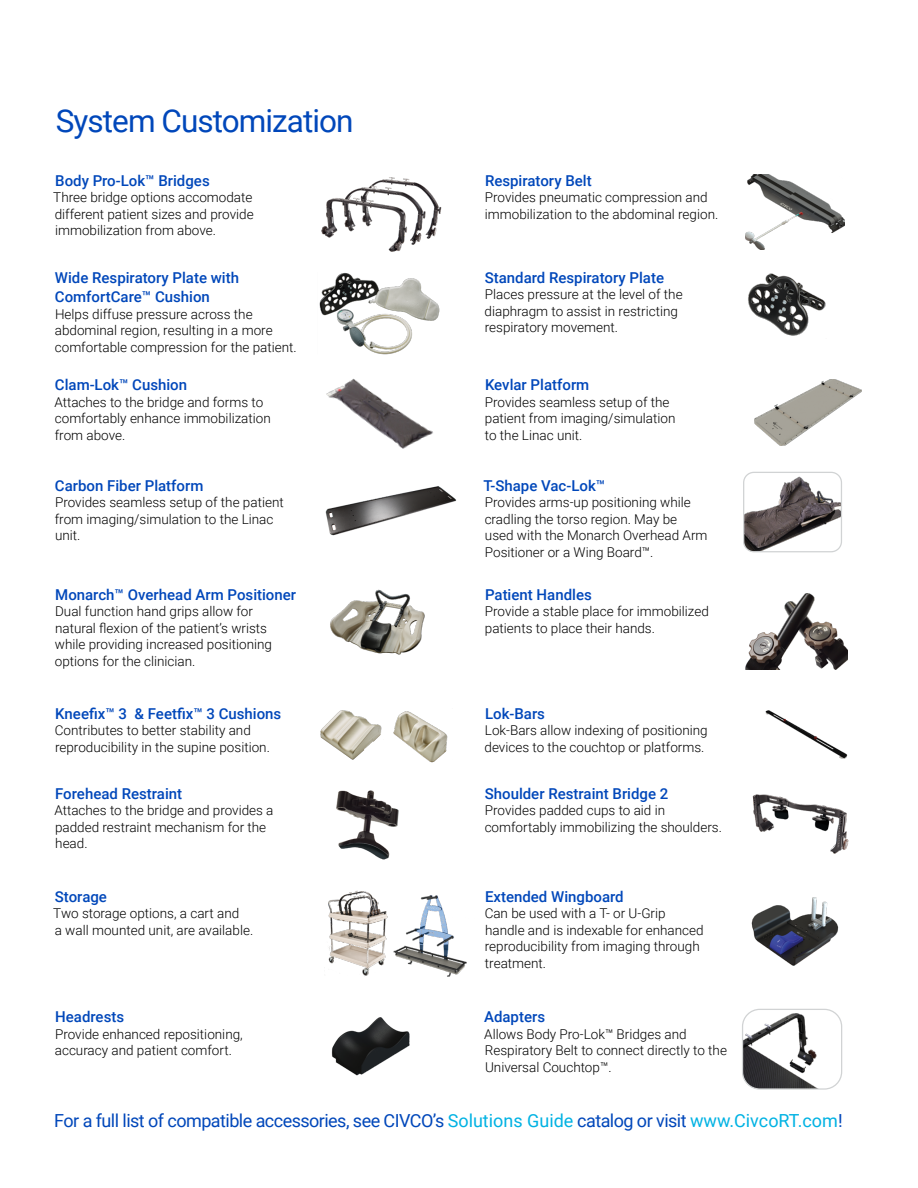
<style>
.page{position:relative;width:918px;height:1188px;background:#fff}
.page>*{position:absolute;margin:0;border:0;box-sizing:border-box;transform-origin:0 0}
.t1{font:31.5px "Roboto";letter-spacing:-.03em;color:#0047ba}
.t2{font:18px "Roboto";letter-spacing:-.03em;color:#0047ba}
.t3{font:500 15px/19.5px "Roboto";color:#0047ba}
.t4{font:300 13.5px/16.5px "Roboto";color:#000}
.s1{color:#00b2e3}
</style>
<div class="page">
<img style="left:321px;top:177px;width:121px;height:75px">
<img style="left:746px;top:175px;width:99px;height:74px">
<img style="left:319px;top:273px;width:121px;height:82px">
<img style="left:748px;top:273px;width:78px;height:63px">
<img style="left:755px;top:379px;width:107px;height:66px">
<img style="left:325px;top:486px;width:132px;height:50px">
<img style="left:330px;top:589px;width:95px;height:66px">
<img style="left:745px;top:593px;width:102px;height:76px">
<img style="left:393px;top:711px;width:55px;height:52px">
<img style="left:320px;top:710px;width:62px;height:50px">
<img style="left:765px;top:710px;width:83px;height:49px">
<img style="left:336px;top:790px;width:63px;height:70px">
<img style="left:752px;top:794px;width:97px;height:60px">
<img style="left:328px;top:890px;width:60px;height:86px">
<img style="left:393px;top:895px;width:74px;height:82px">
<img style="left:751px;top:897px;width:88px;height:69px">
<img style="left:331px;top:1017px;width:79px;height:59px">
<img style="left:744px;top:1009px;width:98px;height:79px">
<div style="left:742px;top:1009px;width:100px;height:81px;border:1px solid #d1d3d4;border-radius:17px"></div>
<img style="left:745px;top:472px;width:96px;height:80px">
<div style="left:743px;top:472px;width:99px;height:80px;border:1px solid #d1d3d4;border-radius:10px"></div>
<img style="left:326px;top:378px;width:107px;height:71px">
<h1 class="t1" style="left:56px;top:99px;width:299px">System Customization</h1>
<p class="t3" style="left:55px;top:170px;width:156px">Body Pro-Lok™ Bridges</p>
<p class="t4" style="left:53px;top:189px;width:202px;text-align:justify">Three bridge options accomodate different patient sizes and provide immobilization from above.</p>
<p class="t3" style="left:55px;top:267px;width:186px">Wide Respiratory Plate with<br>ComfortCare™ Cushion</p>
<p class="t4" style="left:55px;top:305px;width:243px">Helps diffuse pressure across the abdominal region, resulting in a more comfortable compression for the patient.</p>
<p class="t3" style="left:55px;top:375px;width:134px">Clam-Lok™ Cushion</p>
<p class="t4" style="left:54px;top:393px;width:218px">Attaches to the bridge and forms to comfortably enhance immobilization from above.</p>
<p class="t3" style="left:55px;top:475px;width:150px">Carbon Fiber Platform</p>
<p class="t4" style="left:55px;top:494px;width:230px">Provides seamless setup of the patient from imaging/simulation to the Linac unit.</p>
<p class="t3" style="left:55px;top:584px;width:242px">Monarch™ Overhead Arm Positioner</p>
<p class="t4" style="left:55px;top:602px;width:219px">Dual function hand grips allow for natural flexion of the patient’s wrists while providing increased positioning options for the clinician.</p>
<p class="t3" style="left:55px;top:703px;width:228px">Kneefix™ 3 &amp; Feetfix™ 3 Cushions</p>
<p class="t4" style="left:55px;top:722px;width:217px">Contributes to better stability and reproducibility in the supine position.</p>
<p class="t3" style="left:55px;top:783px;width:128px">Forehead Restraint</p>
<p class="t4" style="left:54px;top:802px;width:221px">Attaches to the bridge and provides a padded restraint mechanism for the head.</p>
<p class="t3" style="left:55px;top:886px;width:54px">Storage</p>
<p class="t4" style="left:53px;top:905px;width:201px">Two storage options, a cart and<br>a wall mounted unit, are available.</p>
<p class="t3" style="left:55px;top:1007px;width:70px">Headrests</p>
<p class="t4" style="left:55px;top:1025px;width:190px">Provide enhanced repositioning, accuracy and patient comfort.</p>
<p class="t3" style="left:485px;top:170px;width:108px">Respiratory Belt</p>
<p class="t4" style="left:485px;top:189px;width:235px">Provides pneumatic compression and immobilization to the abdominal region.</p>
<p class="t3" style="left:485px;top:267px;width:181px">Standard Respiratory Plate</p>
<p class="t4" style="left:485px;top:285px;width:200px">Places pressure at the level of the diaphragm to assist in restricting respiratory movement.</p>
<p class="t3" style="left:485px;top:375px;width:106px">Kevlar Platform</p>
<p class="t4" style="left:485px;top:393px;width:192px">Provides seamless setup of the patient from imaging/simulation to the Linac unit.</p>
<p class="t3" style="left:483px;top:475px;width:123px">T-Shape Vac-Lok™</p>
<p class="t4" style="left:485px;top:494px;width:224px">Provides arms-up positioning while cradling the torso region. May be used with the Monarch Overhead Arm Positioner or a Wing Board™.</p>
<p class="t3" style="left:485px;top:584px;width:108px">Patient Handles</p>
<p class="t4" style="left:485px;top:602px;width:225px">Provide a stable place for immobilized patients to place their hands.</p>
<p class="t3" style="left:485px;top:703px;width:61px">Lok-Bars</p>
<p class="t4" style="left:485px;top:722px;width:225px">Lok-Bars allow indexing of positioning devices to the couchtop or platforms.</p>
<p class="t3" style="left:485px;top:783px;width:185px">Shoulder Restraint Bridge 2</p>
<p class="t4" style="left:485px;top:802px;width:239px">Provides padded cups to aid in comfortably immobilizing the shoulders.</p>
<p class="t3" style="left:485px;top:886px;width:140px">Extended Wingboard</p>
<p class="t4" style="left:485px;top:905px;width:221px">Can be used with a T- or U-Grip handle and is indexable for enhanced reproducibility from imaging through treatment.</p>
<p class="t3" style="left:484px;top:1007px;width:63px">Adapters</p>
<p class="t4" style="left:484px;top:1025px;width:244px">Allows Body Pro-Lok™ Bridges and<br>Respiratory Belt to connect directly to the<br>Universal Couchtop™.</p>
<h2 class="t2" style="left:54px;top:1107px;width:790px">For a full list of compatible accessories, see CIVCO’s <span class="s1">Solutions Guide</span> catalog or visit <span class="s1">www.CivcoRT.com</span>!</h2>
</div>
